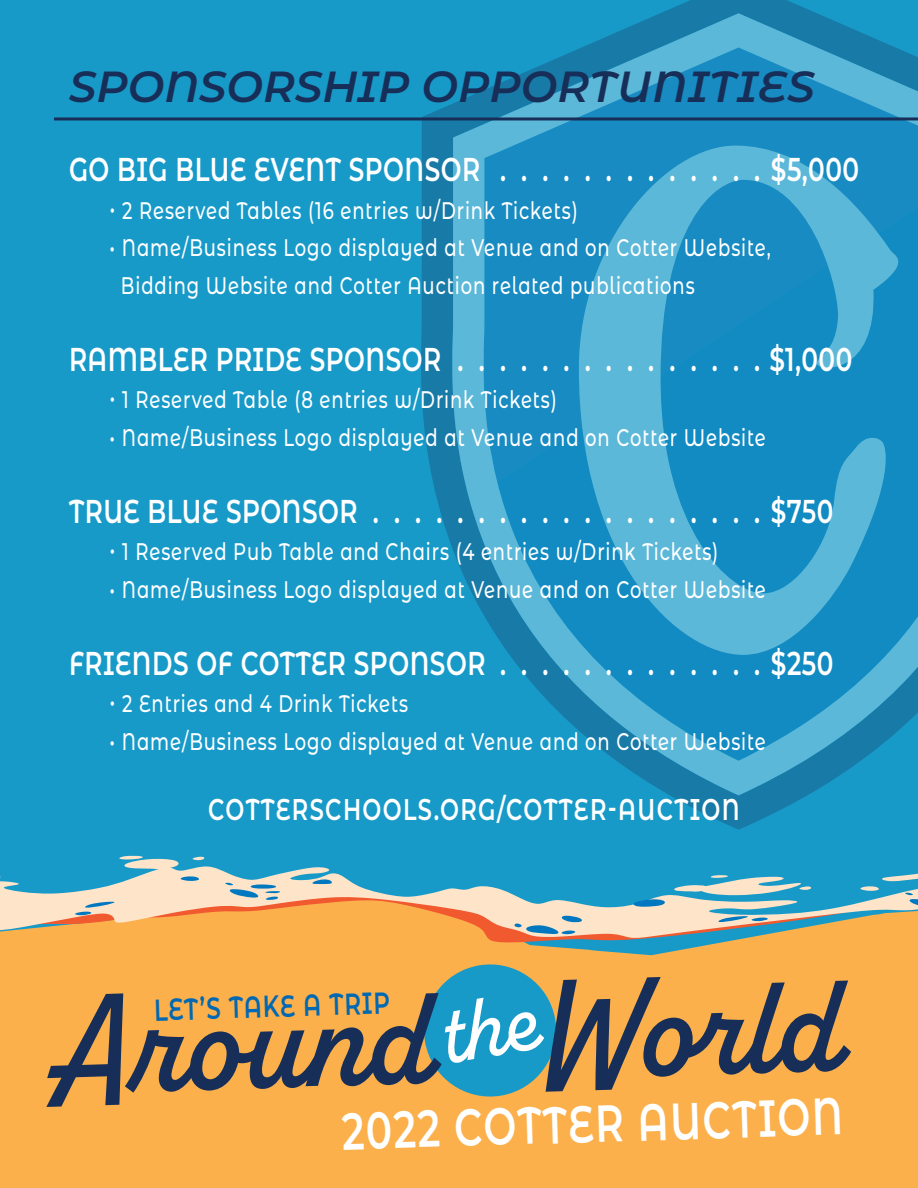
<style>
.page{position:relative;width:918px;height:1188px;background:#fff}
.page>*{position:absolute;margin:0;border:0;box-sizing:border-box;transform-origin:0 0}
.t1{font:600 142.5px "Alkaline";color:#172f58}
.t2{font:600 51.9px "Montserrat Alternates";color:#fff;scale:.75 1}
.t3{font:italic 600 43.5px "Montserrat Alternates";color:#172f58}
.t4{font:600 33px "Montserrat Alternates";letter-spacing:.02em;color:#fff;scale:.75 1}
.t5{font:600 30.3px "Montserrat Alternates";color:#0168b3;scale:.75 1}
.t6{font:600 30px "Montserrat Alternates";letter-spacing:.06em;color:#fff;scale:.75 1}
.t7{font:500 24px/37.5px "Montserrat Alternates";letter-spacing:.05em;color:#fff;scale:.75 1}
</style>
<div class="page">
<div style="left:0;top:0;width:918px;height:1122px;background:#189ac9"></div>
<div style="left:0;top:943px;width:918px;height:245px;background:#fbb04b"></div>
<svg style="left:0;top:938px;width:918px;height:5px;fill:#fbb04b"></svg>
<svg style="left:0;top:856px;width:918px;height:82px"></svg>
<svg style="left:0;top:876px;width:333px;height:39px;background:#d0c9b7"></svg>
<svg style="left:514px;top:893px;width:404px;height:41px"></svg>
<svg style="left:419px;top:0;width:397px;height:830px"></svg>
<svg style="left:452px;top:13px;width:466px;height:782px;fill:#178bc2"></svg>
<hr style="left:54px;top:117px;width:864px;height:3px;background:#172f58">
<svg style="left:419px;top:959px;width:142px;height:143px"></svg>
<h3 class="t3" style="left:69px;top:55px;width:748px">SPONSORSHIP OPPORTUNITIES</h3>
<h3 class="t4" style="left:69px;top:146px;width:550px">GO BIG BLUE EVENT SPONSOR</h3>
<h3 class="t4" style="left:771px;top:146px;width:119px">$5,000</h3>
<p class="t7" style="left:110px;top:190px;width:626px">• 2 Reserved Tables (16 entries w/Drink Tickets)</p>
<p class="t7" style="left:121px;top:228px;width:868px;text-indent:-11px">• Name/Business Logo displayed at Venue and on Cotter Website,<br>Bidding Website and Cotter Auction related publications</p>
<h3 class="t4" style="left:69px;top:336px;width:498px">RAMBLER PRIDE SPONSOR</h3>
<h3 class="t4" style="left:769px;top:336px;width:112px">$1,000</h3>
<p class="t7" style="left:110px;top:380px;width:598px">• 1 Reserved Table (8 entries w/Drink Tickets)</p>
<p class="t7" style="left:110px;top:418px;width:877px">• Name/Business Logo displayed at Venue and on Cotter Website</p>
<h3 class="t4" style="left:69px;top:488px;width:386px">TRUE BLUE SPONSOR</h3>
<h3 class="t4" style="left:771px;top:488px;width:85px">$750</h3>
<p class="t7" style="left:110px;top:532px;width:813px">• 1 Reserved Pub Table and Chairs (4 entries w/Drink Tickets)</p>
<p class="t7" style="left:110px;top:570px;width:877px">• Name/Business Logo displayed at Venue and on Cotter Website</p>
<h3 class="t4" style="left:69px;top:640px;width:557px">FRIENDS OF COTTER SPONSOR</h3>
<h3 class="t4" style="left:771px;top:640px;width:85px">$250</h3>
<p class="t7" style="left:110px;top:684px;width:400px">• 2 Entries and 4 Drink Tickets</p>
<p class="t7" style="left:110px;top:722px;width:877px">• Name/Business Logo displayed at Venue and on Cotter Website</p>
<p class="t6" style="left:208px;top:788px;width:710px">COTTERSCHOOLS.ORG/COTTER-AUCTION</p>
<h1 class="t1" style="left:48px;top:962px;width:791px;rotate:-2deg">Around Wor ld</h1>
<p class="t5" style="left:153px;top:989px;width:316px;rotate:-2deg">LET’S TAKE A TRIP</p>
<h2 class="t2" style="left:341px;top:1096px;width:670px;rotate:-2deg">2022 COTTER AUCTION</h2>
</div>
